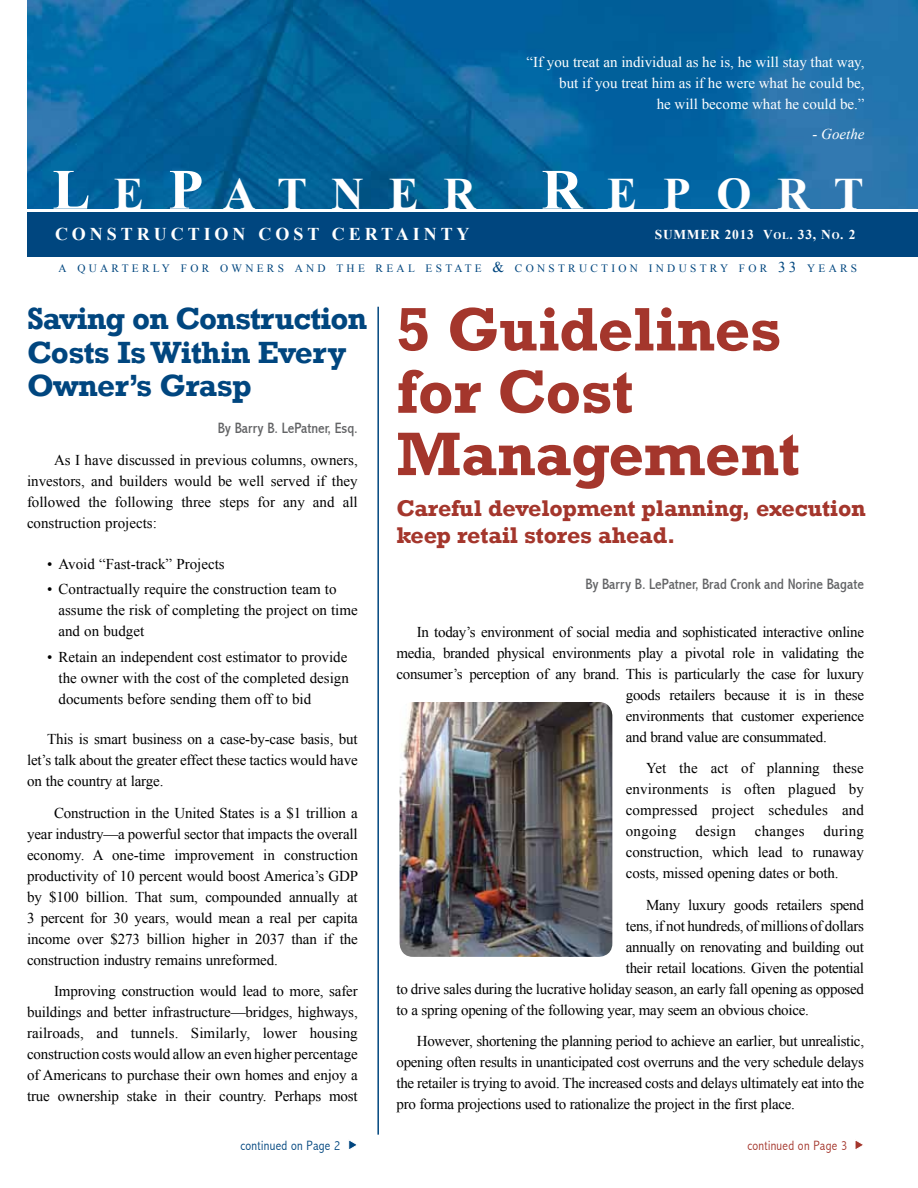
<style>
.page{position:relative;width:918px;height:1188px;background:#fff}
.page>*{position:absolute;margin:0;border:0;box-sizing:border-box;transform-origin:0 0}
.t1{font:700 62.4px/62.2px "Rockwell";letter-spacing:-.01em;color:#a4362c}
.t2{font:700 45px "Times New Roman";color:#fff}
.t3{font:700 31.5px/33.5px "Rockwell";letter-spacing:-.02em;color:#00467f}
.t4{font:700 23.4px/27px "Rockwell";letter-spacing:-.01em;color:#a4362c}
.t5{font:700 18px "Times New Roman";letter-spacing:.22em;color:#fff}
.t6{font:15px/21px "Times New Roman";letter-spacing:-.02em;color:#000;text-align:justify}
.t7{font:15px/21px "Times New Roman";color:#000}
.t8{font:15px/21px "Times New Roman";color:#fff;text-align:right}
.t9{font:condensed 15px "Abadi";color:#636466}
.t10{font:15px "Times New Roman";letter-spacing:.015em;color:#000}
.t11{font:italic 15px "Times New Roman";color:#fff}
.t12{font:700 13.5px "Times New Roman";letter-spacing:.05em;color:#fff}
.t13{font:300 condensed 13.5px "Abadi";letter-spacing:.025em;color:#00467f}
.t14{font:300 condensed 13.5px "Abadi";letter-spacing:.025em;color:#a4362c}
.t15{font:11.25px "Times New Roman";letter-spacing:.295em;color:#00467f}
.s1{font-size:57px}
.s2{font-size:15px}
.s3{font-size:10.2px}
</style>
<div class="page">
<img style="left:27px;top:0;width:891px;height:208px">
<div style="left:27px;top:212px;width:891px;height:44px;background:#00467f"></div>
<hr style="left:377px;top:307px;width:2px;height:828px;background:#00467f">
<svg style="left:348px;top:1140px;width:9px;height:9px"></svg>
<svg style="left:855px;top:1141px;width:8px;height:8px"></svg>
<img style="left:400px;top:702px;width:212px;height:255px">
<p class="t8" style="left:526px;top:51px;width:340px">“If you treat an individual as he is, he will stay that way, but if you treat him as if he were what he could be,<br>he will become what he could be.”</p>
<p class="t11" style="left:813px;top:124px;width:54px">- Goethe</p>
<h2 class="t2" style="left:52px;top:163px;width:329px"><span class="s1">L</span>E<span class="s1">P</span>ATNER</h2>
<h2 class="t2" style="left:542px;top:163px;width:108px"><span class="s1">R</span> EP</h2>
<h2 class="t2" style="left:716px;top:163px;width:149px">ORT</h2>
<p class="t5" style="left:55px;top:221px;width:416px">CONSTRUCTION COST CERTA INTY</p>
<p class="t15" style="left:58px;top:260px;width:800px">A QUARTERLY FOR OWNERS AND THE REAL ESTATE <span class="s2">&amp;</span> CONSTRUCTION INDUSTRY FOR <span class="s2">33</span> YEARS</p>
<p class="t12" style="left:655px;top:225px;width:202px">SUMMER 2013 V<span class="s3">OL</span>. 33, N<span class="s3">O</span>. 2</p>
<h3 class="t3" style="left:27px;top:302px;width:342px">Saving on Construction<br>Costs Is Within Every<br>Owner’s Grasp</h3>
<p class="t9" style="left:218px;top:419px;width:142px">By Barry B. LePatner, Esq.</p>
<p class="t6" style="left:27px;top:450px;width:332px;text-indent:27px">As I have discussed in previous columns, owners, investors, and builders would be well served if they followed the following three steps for any and all construction projects:</p>
<p class="t7" style="left:47px;top:553px;width:179px">• Avoid “Fast-track” Projects</p>
<p class="t7" style="left:58px;top:579px;width:301px;text-indent:-11px">• Contractually require the construction team to assume the risk of completing the project on time and on budget</p>
<p class="t6" style="left:58px;top:646px;width:292px;text-indent:-11px">• Retain an independent cost estimator to provide the owner with the cost of the completed design documents before sending them off to bid</p>
<p class="t6" style="left:27px;top:729px;width:332px;text-indent:20px">This is smart business on a case-by-case basis, but let’s talk about the greater effect these tactics would have on the country at large.</p>
<p class="t6" style="left:27px;top:802px;width:333px;text-indent:27px">Construction in the United States is a $1 trillion a year industry—a powerful sector that impacts the overall economy. A one-time improvement in construction productivity of 10 percent would boost America’s GDP by $100 billion. That sum, compounded annually at 3 percent for 30 years, would mean a real per capita income over $273 billion higher in 2037 than if the construction industry remains unreformed.</p>
<p class="t6" style="left:27px;top:981px;width:332px;text-indent:27px">Improving construction would lead to more, safer buildings and better infrastructure—bridges, highways, railroads, and tunnels. Similarly, lower housing construction costs would allow an even higher percentage of Americans to purchase their own homes and enjoy a true ownership stake in their country. Perhaps most</p>
<h1 class="t1" style="left:396px;top:298px;width:405px">5 Guidelines for Cost<br>Management</h1>
<h3 class="t4" style="left:396px;top:495px;width:471px">Careful development planning, execution keep retail stores ahead.</h3>
<p class="t9" style="left:585px;top:576px;width:280px">By Barry B. LePatner, Brad Cronk and Norine Bagate</p>
<p class="t6" style="left:417px;top:621px;width:449px">In today’s environment of social media and sophisticated interactive online</p>
<p class="t6" style="left:397px;top:642px;width:469px">media, branded physical environments play a pivotal role in validating the</p>
<p class="t6" style="left:397px;top:663px;width:469px">consumer’s perception of any brand. This is particularly the case for luxury</p>
<p class="t6" style="left:626px;top:684px;width:240px">goods retailers because it is in these</p>
<p class="t6" style="left:626px;top:705px;width:240px">environments that customer experience</p>
<p class="t6" style="left:626px;top:726px;width:202px">and brand value are consummated.</p>
<p class="t6" style="left:626px;top:758px;width:240px;text-indent:20px">Yet the act of planning these environments is often plagued by compressed project schedules and ongoing</p>
<p class="t6" style="left:626px;top:821px;width:240px;text-indent:198px">during construction, which lead to runaway costs, missed opening dates or both.</p>
<p class="t6" style="left:646px;top:894px;width:219px">Many luxury goods retailers spend</p>
<p class="t6" style="left:626px;top:915px;width:240px">tens, if not hundreds, of millions of dollars</p>
<p class="t6" style="left:626px;top:936px;width:240px">annually on renovating and building out</p>
<p class="t6" style="left:626px;top:957px;width:240px">their retail locations. Given the potential</p>
<p class="t6" style="left:397px;top:978px;width:469px">to drive sales during the lucrative holiday season, an early fall opening as opposed</p>
<p class="t6" style="left:397px;top:999px;width:414px">to a spring opening of the following year, may seem an obvious choice.</p>
<p class="t6" style="left:397px;top:1031px;width:469px;text-indent:20px">However, shortening the planning period to achieve an earlier, but unrealistic, opening often results in unanticipated cost overruns and the very schedule delays the retailer is trying to avoid. The increased costs and delays ultimately eat into the pro forma projections used to rationalize the project in the first place.</p>
<p class="t6" style="left:695px;top:821px;width:42px">design</p>
<p class="t10" style="left:755px;top:821px;width:51px">changes</p>
<p class="t13" style="left:240px;top:1138px;width:101px">continued on Page 2</p>
<p class="t14" style="left:747px;top:1138px;width:101px">continued on Page 3</p>
</div>
